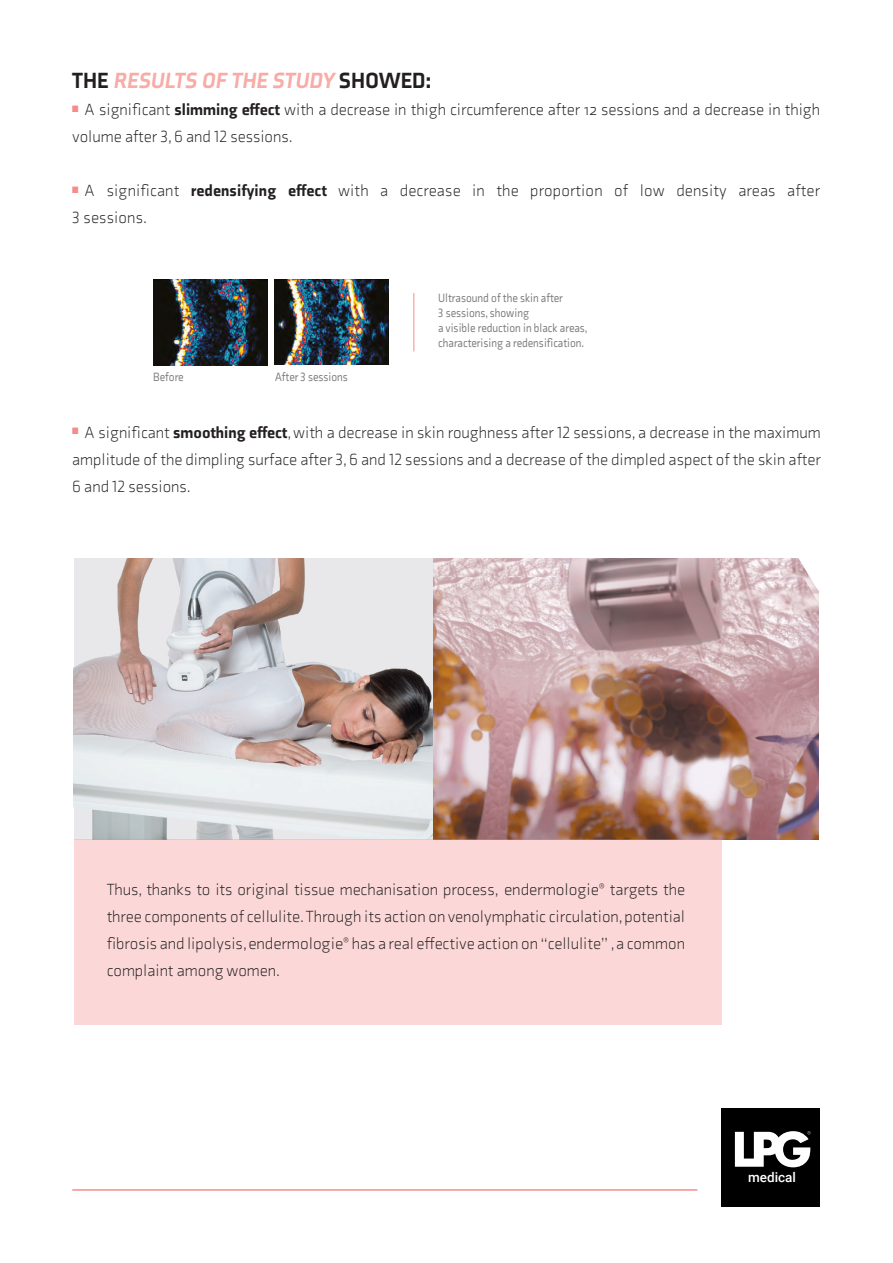
<style>
.page{position:relative;width:893px;height:1263px;background:#fff}
.page>*{position:absolute;margin:0;border:0;box-sizing:border-box;transform-origin:0 0}
.t1{font:900 22.5px "Axia";color:#f8aca7}
.t2{font:300 16.5px/27px "Axia";color:#231f20}
.t3{font:500 13.5px "Roboto";color:#fff}
.t4{font:12.3px/14.7px "Axia";color:#76787b;scale:.9 1}
.s1{color:#231f20}
.s2{font-weight:900}
</style>
<div class="page">
<img style="left:153px;top:279px;width:114px;height:87px">
<img style="left:275px;top:279px;width:114px;height:86px">
<img style="left:433px;top:558px;width:386px;height:282px">
<div style="left:721px;top:1108px;width:99px;height:98px;background:#000"></div>
<svg style="left:735px;top:1131px;width:76px;height:36px"></svg>
<hr style="left:413px;top:293px;width:1px;height:58px;background:#f48c8a">
<hr style="left:72px;top:1189px;width:625px;height:2px;background:#f48c8a">
<svg style="left:74px;top:558px;width:359px;height:282px;background:#cfcaca"></svg>
<div style="left:74px;top:840px;width:647px;height:185px;background:#fbd8d7"></div>
<p class="t1" style="left:72px;top:67px;width:360px"><span class="s1">T H E</span> RESULTS OF THE STUDY <span class="s1">S H OW E D :</span></p>
<p class="t2" style="left:72px;top:96px;width:749px"><sup>■</sup> A significant <span class="s2">slimming effect</span> with a decrease in thigh circumference after 12 sessions and a decrease in thigh volume after 3, 6 and 12 sessions.</p>
<p class="t2" style="left:72px;top:177px;width:749px"><sup>■</sup> A significant <span class="s2">redensifying effect</span> with a decrease in the proportion of low density areas after<br>3 sessions.</p>
<p class="t4" style="left:153px;top:369px;width:36px">Before</p>
<p class="t4" style="left:275px;top:369px;width:83px">After 3 sessions</p>
<p class="t4" style="left:438px;top:291px;width:168px">Ultrasound of the skin after<br>3 sessions, showing<br>a visible reduction in black areas, characterising a redensification.</p>
<p class="t2" style="left:72px;top:418px;width:750px;text-align:justify"><sup>■</sup> A significant <span class="s2">smoothing effect</span>, with a decrease in skin roughness after 12 sessions, a decrease in the maximum amplitude of the dimpling surface after 3, 6 and 12 sessions and a decrease of the dimpled aspect of the skin after 6 and 12 sessions.</p>
<p class="t2" style="left:107px;top:876px;width:580px;text-align:justify">Thus, thanks to its original tissue mechanisation process, endermologie<sup>®</sup> targets the three components of cellulite. Through its action on venolymphatic circulation, potential fibrosis and lipolysis, endermologie<sup>®</sup> has a real effective action on “cellulite” , a common complaint among women.</p>
<p class="t3" style="left:748px;top:1168px;width:49px">medical</p>
</div>
